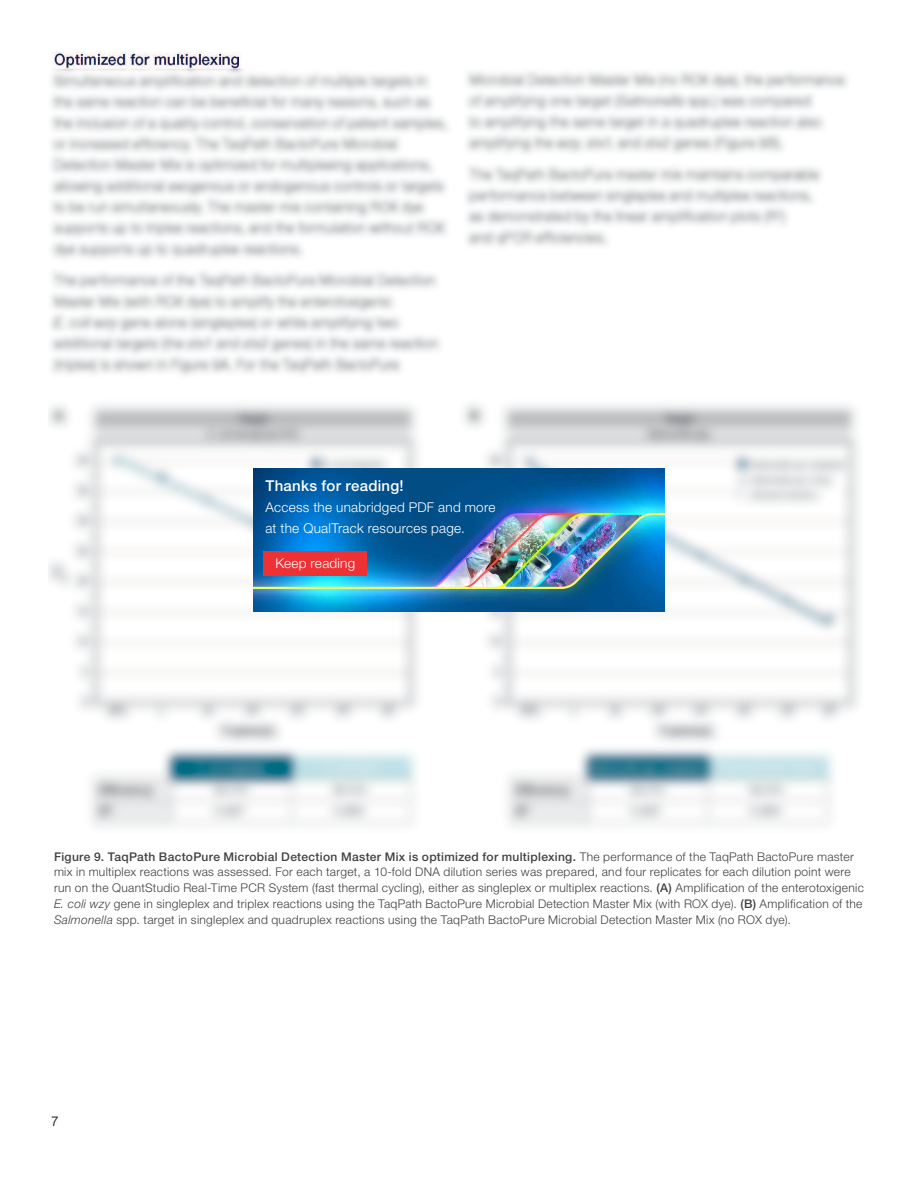
<style>
.page{position:relative;width:918px;height:1188px;background:#fff}
.page>*{position:absolute;margin:0;border:0;box-sizing:border-box;transform-origin:0 0}
.t1{font:500 15px "Helvetica Neue LTW1 G";letter-spacing:.02em;color:#fff}
.t2{font:300 13.5px/21px "Helvetica Neue LTW1 G";letter-spacing:.02em;color:#fff}
.t3{font:300 13.5px "Helvetica Neue LTW1 G";color:#414042}
.t4{font:300 12px/15.8px "Helvetica Neue LTW1 G";letter-spacing:.025em;color:#414042}
.s1{font-weight:500}
.s2{font-style:italic}
</style>
<div class="page">
<img style="left:48px;top:52px;width:811px;height:1075px">
<img style="left:253px;top:468px;width:412px;height:144px">
<div style="left:264px;top:551px;width:103px;height:25px;background:#ee3134"></div>
<p class="t1" style="left:265px;top:477px;width:140px">Thanks for reading!</p>
<p class="t2" style="left:265px;top:497px;width:232px">Access the unabridged PDF and more at the QualTrack resources page.</p>
<p class="t2" style="left:275px;top:553px;width:81px">Keep reading</p>
<p class="t4" style="left:54px;top:848px;width:811px"><span class="s1">Figure 9. TaqPath BactoPure Microbial Detection Master Mix is optimized for multiplexing.</span> The performance of the TaqPath BactoPure master mix in multiplex reactions was assessed. For each target, a 10-fold DNA dilution series was prepared, and four replicates for each dilution point were run on the QuantStudio Real-Time PCR System (fast thermal cycling), either as singleplex or multiplex reactions. <span class="s1">(A)</span> Amplification of the enterotoxigenic <span class="s2">E. coli wzy</span> gene in singleplex and triplex reactions using the TaqPath BactoPure Microbial Detection Master Mix (with ROX dye). <span class="s1">(B)</span> Amplification of the <span class="s2">Salmonella</span> spp. target in singleplex and quadruplex reactions using the TaqPath BactoPure Microbial Detection Master Mix (no ROX dye).</p>
<p class="t3" style="left:51px;top:1113px;width:9px">7</p>
</div>
